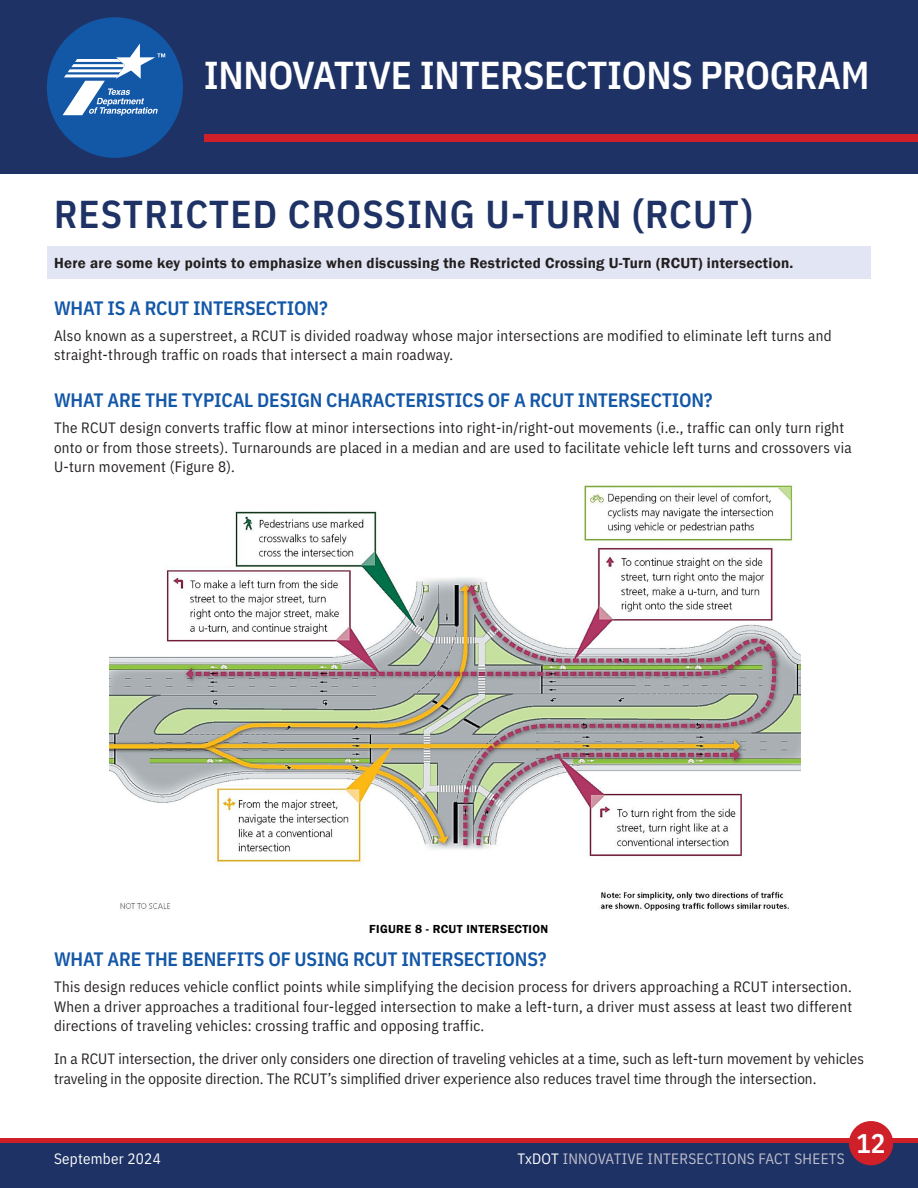
<style>
.page{position:relative;width:918px;height:1188px;background:#fff}
.page>*{position:absolute;margin:0;border:0;box-sizing:border-box;transform-origin:0 0}
.t1{font:600 39px "IBM Plex Sans Cond";letter-spacing:-.01em;color:#fff}
.Page_Header{font:600 39px "IBM Plex Sans Cond";letter-spacing:.03em;color:#1e3265}
.t2{font:600 27px "IBM Plex Sans Cond";color:#fff}
.Header_2{font:600 19.5px "IBM Plex Sans Cond";letter-spacing:-.01em;color:#1357a7}
.BodyText{font:15px/19.5px "IBM Plex Sans Cond";letter-spacing:.02em;color:#231f20}
.shade_text{font:600 15px "Franklin Gothic";letter-spacing:.02em;color:#231f20}
.t3{font:15px "IBM Plex Sans Cond";letter-spacing:.02em;color:#c1c0cd}
.t4{font:15px "IBM Plex Sans Cond";letter-spacing:.02em;color:#fff}
.Source{font:600 12px "Franklin Gothic";letter-spacing:.03em;color:#000}
.s1{color:#fff}
</style>
<div class="page">
<div style="left:0;top:0;width:918px;height:174px;background:#1e3265"></div>
<div style="left:0;top:1143px;width:918px;height:45px;background:#1e3265"></div>
<div style="left:0;top:1138px;width:918px;height:5px;background:#cf2029"></div>
<div style="left:205px;top:134px;width:713px;height:8px;background:#cf2029"></div>
<div style="left:47px;top:17px;width:136px;height:141px;background:#1357a7;border-radius:50%"></div>
<svg style="left:63px;top:43px;width:102px;height:72px"></svg>
<div style="left:47px;top:246px;width:824px;height:33px;background:#e2e5f3"></div>
<img style="left:109px;top:485px;width:692px;height:426px">
<div style="left:849px;top:1121px;width:44px;height:44px;background:#cf2029;border-radius:50%"></div>
<h1 class="t1" style="left:204px;top:45px;width:667px">INNOVATIVE INTERSECTIONS PROGRAM</h1>
<p class="Page_Header" style="left:54px;top:184px;width:700px">RESTRICTED CROSSING U-TURN (RCUT)</p>
<p class="shade_text" style="left:54px;top:254px;width:741px">Here are some key points to emphasize when discussing the Restricted Crossing U-Turn (RCUT) intersection.</p>
<p class="Header_2" style="left:54px;top:292px;width:275px">WHAT IS A RCUT INTERSECTION?</p>
<p class="BodyText" style="left:54px;top:325px;width:779px">Also known as a superstreet, a RCUT is divided roadway whose major intersections are modified to eliminate left turns and straight-through traffic on roads that intersect a main roadway.</p>
<p class="Header_2" style="left:54px;top:385px;width:660px">WHAT ARE THE TYPICAL DESIGN CHARACTERISTICS OF A RCUT INTERSECTION?</p>
<p class="BodyText" style="left:54px;top:417px;width:799px">The RCUT design converts traffic flow at minor intersections into right-in/right-out movements (i.e., traffic can only turn right onto or from those streets). Turnarounds are placed in a median and are used to facilitate vehicle left turns and crossovers via<br>U-turn movement (Figure 8).</p>
<p class="Source" style="left:369px;top:921px;width:181px">FIGURE 8 - RCUT INTERSECTION</p>
<p class="Header_2" style="left:54px;top:944px;width:494px">WHAT ARE THE BENEFITS OF USING RCUT INTERSECTIONS?</p>
<p class="BodyText" style="left:54px;top:976px;width:800px;text-align:justify">This design reduces vehicle conflict points while simplifying the decision process for drivers approaching a RCUT intersection.<br>When a driver approaches a traditional four-legged intersection to make a left-turn, a driver must assess at least two different directions of traveling vehicles: crossing traffic and opposing traffic.</p>
<p class="BodyText" style="left:54px;top:1048px;width:811px">In a RCUT intersection, the driver only considers one direction of traveling vehicles at a time, such as left-turn movement by vehicles traveling in the opposite direction. The RCUT’s simplified driver experience also reduces travel time through the intersection.</p>
<p class="t4" style="left:54px;top:1147px;width:108px">September 2024</p>
<p class="t3" style="left:518px;top:1147px;width:329px"><span class="s1">TxDOT</span> INNOVATIVE INTERSECTIONS FACT SHEETS</p>
<h2 class="t2" style="left:856px;top:1122px;width:31px">12</h2>
</div>
